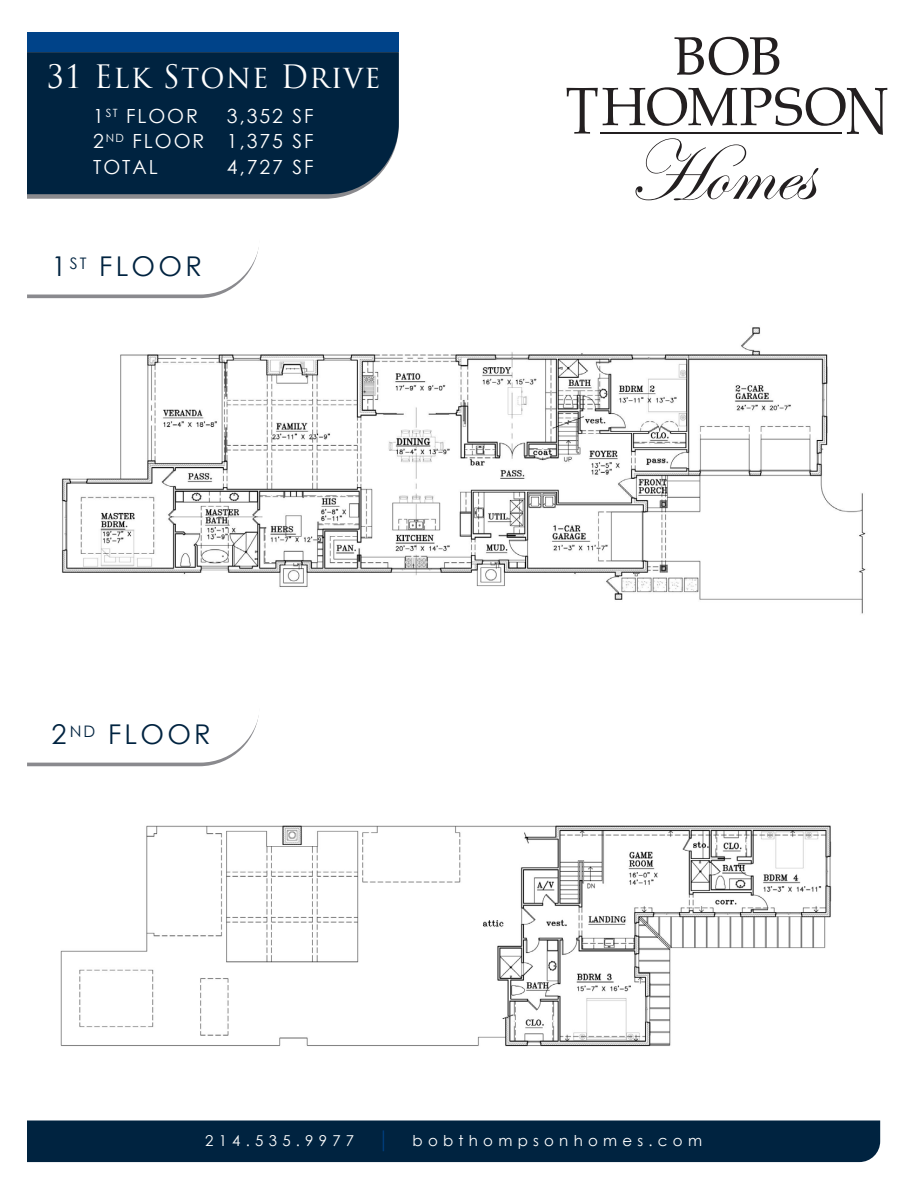
<style>
.page{position:relative;width:918px;height:1188px;background:#fff}
.page>*{position:absolute;margin:0;border:0;box-sizing:border-box;transform-origin:0 0}
.t1{font:31.5px "Trajan Pro";letter-spacing:.04em;color:#fff;scale:.95 1}
.t2{font:27.3px "Century Gothic";letter-spacing:.12em;color:#002340}
.t3{font:19.5px "Century Gothic";letter-spacing:.1em;color:#fff}
.t4{font:15px "Century Gothic";letter-spacing:.35em;color:#fff}
.s1{font-size:22.5px;color:#004389}
</style>
<div class="page">
<img style="left:60px;top:825px;width:772px;height:222px">
<svg style="left:27px;top:715px;width:232px;height:51px"></svg>
<div style="left:27px;top:1120px;width:853px;height:42px;background:#002340"></div>
<img style="left:27px;top:298px;width:839px;height:316px">
<svg style="left:27px;top:247px;width:232px;height:51px"></svg>
<svg style="left:27px;top:194px;width:324px;height:5px;background:#8d8f93"></svg>
<div style="left:27px;top:52px;width:372px;height:142px;background:#002340"></div>
<div style="left:27px;top:33px;width:372px;height:19px;background:#004389"></div>
<svg style="left:675px;top:37px;width:104px;height:38px"></svg>
<svg style="left:567px;top:87px;width:320px;height:113px"></svg>
<p class="t1" style="left:47px;top:57px;width:353px">31 Elk Stone Drive</p>
<p class="t3" style="left:93px;top:102px;width:106px">1<sup>ST</sup> FLOOR</p>
<p class="t3" style="left:227px;top:102px;width:88px">3,352 SF</p>
<p class="t3" style="left:93px;top:127px;width:222px">2<sup>ND</sup> FLOOR 1,375 SF</p>
<p class="t3" style="left:93px;top:153px;width:66px">TOTAL</p>
<p class="t3" style="left:227px;top:153px;width:88px">4,727 SF</p>
<p class="t2" style="left:52px;top:247px;width:152px">1<sup>ST</sup> FLOOR</p>
<p class="t2" style="left:52px;top:715px;width:161px">2<sup>ND</sup> FLOOR</p>
<p class="t4" style="left:205px;top:1130px;width:185px">214.535.9977 <span class="s1">|</span></p>
<p class="t4" style="left:413px;top:1130px;width:291px">bobthompsonhomes.com</p>
</div>
